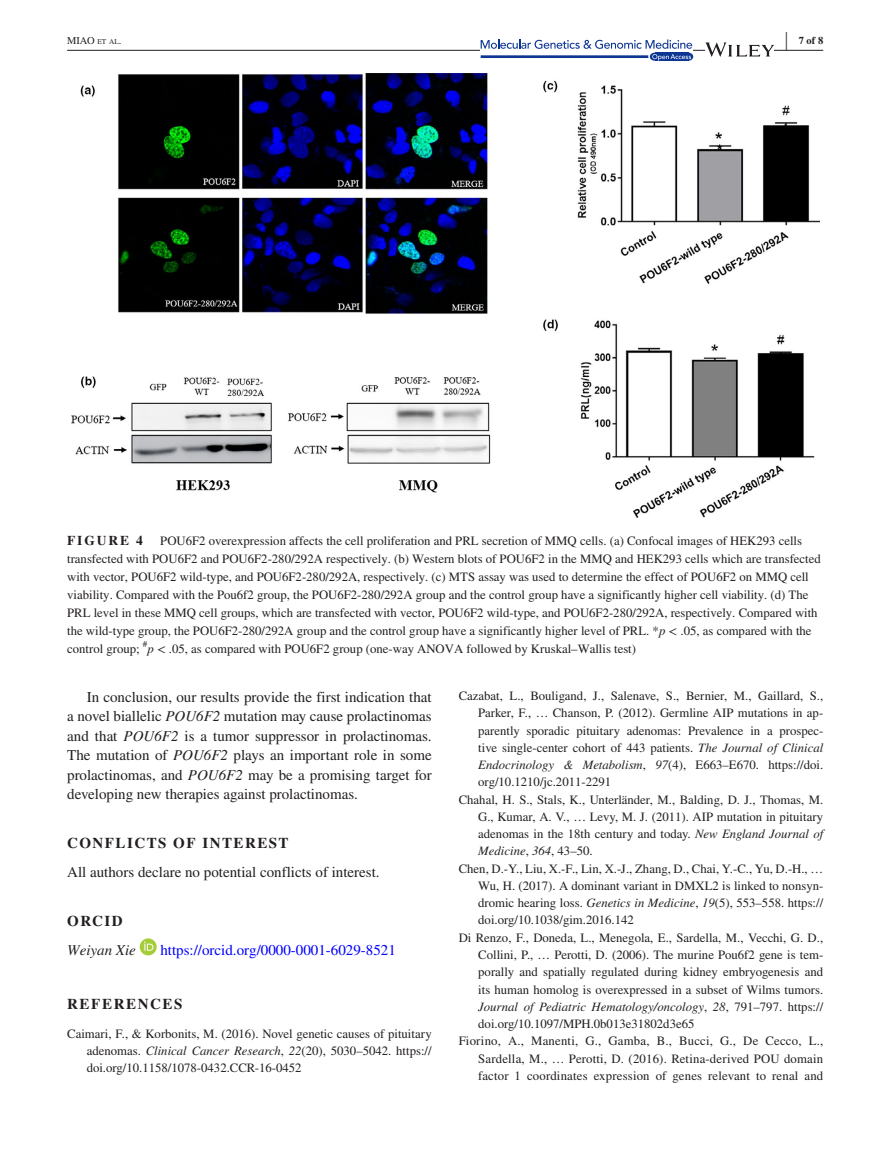
<style>
.page{position:relative;width:893px;height:1174px;background:#fff}
.page>*{position:absolute;margin:0;border:0;box-sizing:border-box;transform-origin:0 0}
.t1{font:700 25.95px "STIX";color:#231f20;scale:.36 1}
.t2{font:15px/19.5px "STIX";color:#231f20;text-align:justify}
.t3{font:15px "STIX";color:#00f}
.t4{font:700 15px "STIX";letter-spacing:.1em;color:#231f20}
.t5{font:italic 15px "STIX";color:#231f20}
.t6{font:700 13.5px "STIX";letter-spacing:.14em;color:#231f20}
.t7{font:12.75px/18px "STIX";color:#231f20;text-align:justify}
.t8{font:italic 12.75px "STIX";color:#231f20}
.t9{font:10.5px "STIX";color:#231f20}
.t10{font:700 10.5px "STIX";color:#231f20}
.t11{font:8.85px "STIX";color:#231f20}
.s1{font-size:7.35px}
.s2{font-style:italic}
.s3{font-style:normal}
</style>
<div class="page">
<hr style="left:67px;top:50px;width:756px;height:1px;background:#231f20">
<svg style="left:481px;top:39px;width:211px;height:22px"></svg>
<svg style="left:705px;top:42px;width:69px;height:15px"></svg>
<svg style="left:140px;top:938px;width:17px;height:17px"></svg>
<svg style="left:144px;top:941px;width:9px;height:9px"></svg>
<img style="left:71px;top:73px;width:748px;height:444px">
<h1 class="t1" style="left:785px;top:26px;width:7px">|</h1>
<p class="t9" style="left:67px;top:33px;width:56px">MIAO <span class="s1">et al</span>.</p>
<p class="t10" style="left:799px;top:34px;width:26px">7 of 8</p>
<p class="t6" style="left:67px;top:532px;width:77px">FIGURE 4</p>
<p class="t7" style="left:67px;top:532px;width:755px;text-align:left;text-indent:93px">POU6F2 overexpression affects the cell proliferation and PRL secretion of MMQ cells. (a) Confocal images of HEK293 cells transfected with POU6F2 and POU6F2‐280/292A respectively. (b) Western blots of POU6F2 in the MMQ and HEK293 cells which are transfected with vector, POU6F2 wild‐type, and POU6F2‐280/292A, respectively. (c) MTS assay was used to determine the effect of POU6F2 on MMQ cell viability. Compared with the Pou6f2 group, the POU6F2‐280/292A group and the control group have a significantly higher cell viability. (d) The PRL level in these MMQ cell groups, which are transfected with vector, POU6F2 wild‐type, and POU6F2‐280/292A, respectively. Compared with the wild‐type group, the POU6F2‐280/292A group and the control group have a significantly higher level of PRL. *<span class="s2">p</span> &lt; .05, as compared with the control group;</p>
<p class="t11" style="left:143px;top:638px;width:6px">#</p>
<p class="t7" style="left:147px;top:640px;width:490px"><span class="s2">p</span> &lt; .05, as compared with POU6F2 group (one‐way ANOVA followed by Kruskal–Wallis test)</p>
<p class="t2" style="left:67px;top:688px;width:366px;text-indent:20px">In conclusion, our results provide the first indication that a novel biallelic <span class="s2">POU6F2</span> mutation may cause prolactinomas and that <span class="s2">POU6F2</span> is a tumor suppressor in prolactinomas.<br>The mutation of <span class="s2">POU6F2</span> plays an important role in some prolactinomas, and <span class="s2">POU6F2</span> may be a promising target for developing new therapies against prolactinomas.</p>
<p class="t4" style="left:67px;top:834px;width:223px">CONFLICTS OF INTEREST</p>
<p class="t2" style="left:67px;top:863px;width:314px">All authors declare no potential conflicts of interest.</p>
<p class="t4" style="left:67px;top:912px;width:57px">ORCID</p>
<p class="t5" style="left:67px;top:940px;width:70px">Weiyan Xie</p>
<p class="t3" style="left:160px;top:940px;width:237px">https://orcid.org/0000-0001-6029-8521</p>
<p class="t4" style="left:67px;top:994px;width:117px">REFERENCES</p>
<p class="t7" style="left:87px;top:1026px;width:347px;line-height:17.2px;text-indent:-19px">Caimari, F., &amp; Korbonits, M. (2016). Novel genetic causes of pituitary adenomas. <span class="s2">Clinical Cancer Research</span>, <span class="s2">22</span>(20), 5030–5042. https:// doi.org/10.1158/1078-0432.CCR-16-0452</p>
<p class="t7" style="left:459px;top:687px;width:366px">Cazabat, L., Bouligand, J., Salenave, S., Bernier, M., Gaillard, S.,</p>
<p class="t7" style="left:478px;top:705px;width:346px">Parker, F., … Chanson, P. (2012). Germline AIP mutations in ap-</p>
<p class="t7" style="left:478px;top:722px;width:347px">parently sporadic pituitary adenomas: Prevalence in a prospec-</p>
<p class="t7" style="left:478px;top:739px;width:347px">tive single‐center cohort of 443 patients. <span class="s2">The Journal of Clinical</span></p>
<p class="t7" style="left:478px;top:756px;width:347px"><span class="s2">Endocrinology &amp; Metabolism</span>, <span class="s2">97</span>(4), E663–E670. https://doi.</p>
<p class="t7" style="left:478px;top:774px;width:134px">org/10.1210/jc.2011-2291</p>
<p class="t7" style="left:459px;top:791px;width:366px">Chahal, H. S., Stals, K., Unterländer, M., Balding, D. J., Thomas, M.</p>
<p class="t7" style="left:478px;top:808px;width:346px">G., Kumar, A. V., … Levy, M. J. (2011). AIP mutation in pituitary</p>
<p class="t7" style="left:478px;top:825px;width:346px">adenomas in the 18th century and today. <span class="s2">New England Journal of</span></p>
<p class="t8" style="left:478px;top:842px;width:116px">Medicine<span class="s3">,</span> 364<span class="s3">, 43–50.</span></p>
<p class="t7" style="left:459px;top:860px;width:366px">Chen, D.‐Y., Liu, X.‐F., Lin, X.‐J., Zhang, D., Chai, Y.‐C., Yu, D.‐H., …</p>
<p class="t7" style="left:478px;top:877px;width:347px">Wu, H. (2017). A dominant variant in DMXL2 is linked to nonsyn-</p>
<p class="t7" style="left:478px;top:894px;width:346px">dromic hearing loss. <span class="s2">Genetics in Medicine</span>, <span class="s2">19</span>(5), 553–558. https://</p>
<p class="t7" style="left:478px;top:912px;width:157px">doi.org/10.1038/gim.2016.142</p>
<p class="t7" style="left:459px;top:929px;width:366px">Di Renzo, F., Doneda, L., Menegola, E., Sardella, M., Vecchi, G. D.,</p>
<p class="t7" style="left:478px;top:946px;width:346px">Collini, P., … Perotti, D. (2006). The murine Pou6f2 gene is tem-</p>
<p class="t7" style="left:478px;top:963px;width:346px">porally and spatially regulated during kidney embryogenesis and</p>
<p class="t7" style="left:478px;top:981px;width:346px">its human homolog is overexpressed in a subset of Wilms tumors.</p>
<p class="t8" style="left:478px;top:997px;width:347px">Journal of Pediatric Hematology/oncology<span class="s3">,</span> 28<span class="s3">, 791–797. https://</span></p>
<p class="t7" style="left:478px;top:1015px;width:218px">doi.org/10.1097/MPH.0b013e31802d3e65</p>
<p class="t7" style="left:459px;top:1032px;width:366px">Fiorino, A., Manenti, G., Gamba, B., Bucci, G., De Cecco, L.,</p>
<p class="t7" style="left:478px;top:1050px;width:347px">Sardella, M., … Perotti, D. (2016). Retina‐derived POU domain</p>
<p class="t7" style="left:478px;top:1067px;width:347px">factor 1 coordinates expression of genes relevant to renal and</p>
</div>
